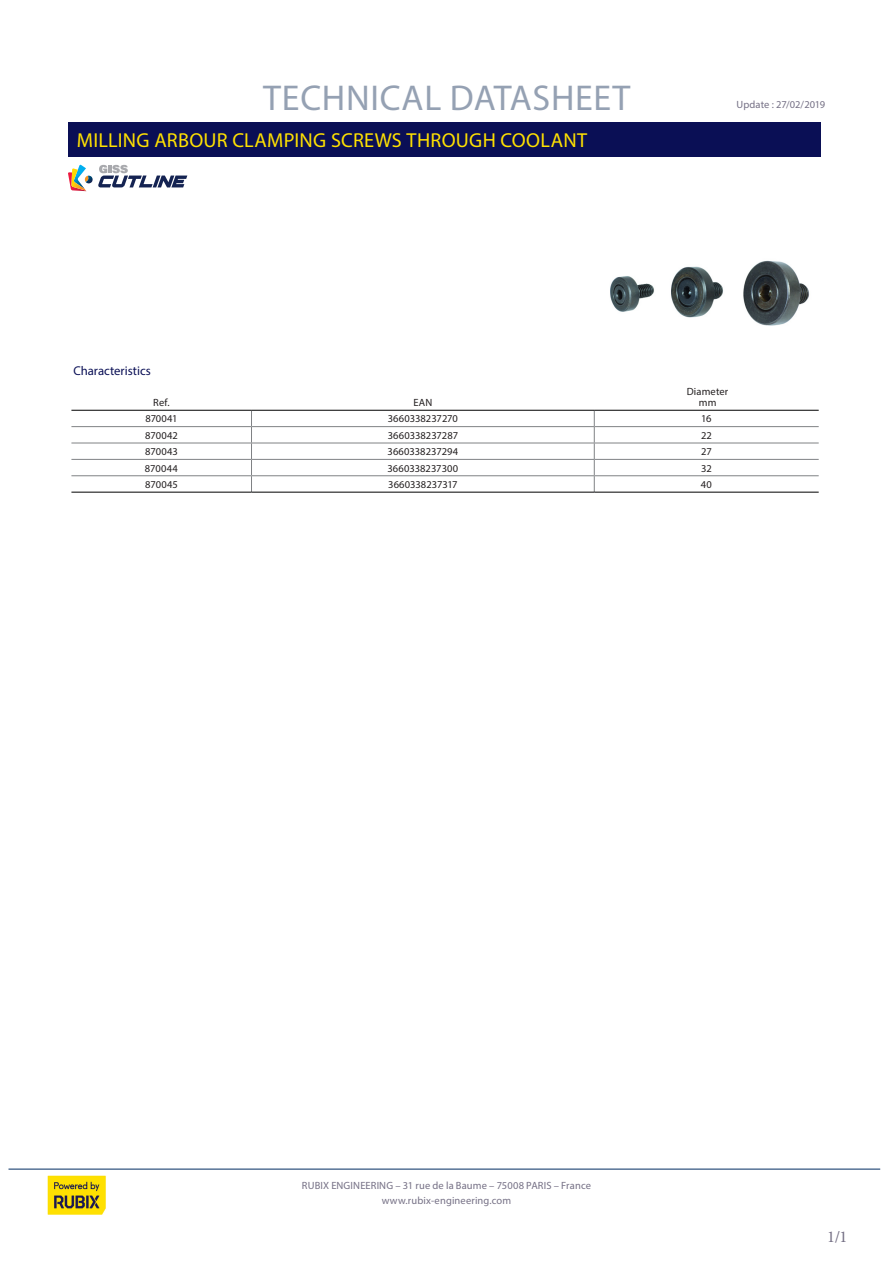
<style>
.page{position:relative;width:893px;height:1263px;background:#fff}
.page>*{position:absolute;margin:0;border:0;box-sizing:border-box;transform-origin:0 0}
.t1{font:36px "Myriad Pro";letter-spacing:.02em;color:#95a1b3}
.STANDARD_RANGE_LABEL{font:20.25px "Myriad Pro";letter-spacing:.015em;color:#ffe101}
.PAGE_NUMBER{font:16.5px "Minion Pro";color:#757085}
.STANDARD_SUBTITLE{font:12.75px "Myriad Pro";color:#0a0f55}
._08-TAB_REF_BODY{font:10.5px "Myriad Pro";letter-spacing:.005em;color:#231f20}
.DATE_LABEL{font:10.5px "Myriad Pro";letter-spacing:.015em;color:#757085}
._08-TAB_HEADER{font:10.5px "Myriad Pro";letter-spacing:.015em;color:#231f20}
._08-TAB_BODY{font:10.5px "Myriad Pro";letter-spacing:-.015em;color:#231f20}
._08-TAB_REF_HEADER{font:10.5px "Myriad Pro";letter-spacing:.015em;color:#231f20}
</style>
<div class="page">
<img style="left:47px;top:1175px;width:59px;height:40px">
<hr style="left:9px;top:1169px;width:871px;height:1px;background:#002c62">
<div style="left:68px;top:122px;width:753px;height:34px;background:#0a0f55"></div>
<img style="left:610px;top:260px;width:200px;height:66px">
<svg style="left:68px;top:165px;width:119px;height:26px"></svg>
<hr style="left:251px;top:426px;width:343px;height:1px;background:#808285">
<hr style="left:251px;top:443px;width:343px;height:1px;background:#808285">
<hr style="left:251px;top:459px;width:343px;height:1px;background:#808285">
<hr style="left:251px;top:475px;width:343px;height:1px;background:#808285">
<hr style="left:71px;top:426px;width:180px;height:1px;background:#808285">
<hr style="left:594px;top:426px;width:225px;height:1px;background:#808285">
<hr style="left:71px;top:443px;width:180px;height:1px;background:#808285">
<hr style="left:594px;top:443px;width:225px;height:1px;background:#808285">
<hr style="left:71px;top:459px;width:180px;height:1px;background:#808285">
<hr style="left:594px;top:459px;width:225px;height:1px;background:#808285">
<hr style="left:71px;top:475px;width:180px;height:1px;background:#808285">
<svg style="left:251px;top:411px;width:1px;height:81px"></svg>
<hr style="left:594px;top:475px;width:225px;height:1px;background:#808285">
<svg style="left:594px;top:411px;width:1px;height:81px"></svg>
<hr style="left:71px;top:410px;width:180px;height:1px;background:#000">
<hr style="left:251px;top:410px;width:343px;height:1px;background:#000">
<hr style="left:594px;top:410px;width:225px;height:1px;background:#000">
<hr style="left:71px;top:492px;width:180px;height:1px;background:#000">
<hr style="left:251px;top:492px;width:343px;height:1px;background:#000">
<hr style="left:594px;top:492px;width:225px;height:1px;background:#000">
<p class="t1" style="left:263px;top:75px;width:369px">TECHNICAL DATASHEET</p>
<p class="STANDARD_RANGE_LABEL" style="left:77px;top:128px;width:512px">MILLING ARBOUR CLAMPING SCREWS THROUGH COOLANT</p>
<p class="DATE_LABEL" style="left:736px;top:98px;width:90px">Update : 27/02/2019</p>
<p class="STANDARD_SUBTITLE" style="left:73px;top:363px;width:79px">Characteristics</p>
<p class="_08-TAB_REF_HEADER" style="left:153px;top:396px;width:18px">Ref.</p>
<p class="_08-TAB_REF_HEADER" style="left:413px;top:396px;width:20px">EAN</p>
<p class="_08-TAB_HEADER" style="left:687px;top:385px;width:43px">Diameter</p>
<p class="_08-TAB_HEADER" style="left:699px;top:396px;width:19px">mm</p>
<p class="_08-TAB_REF_BODY" style="left:145px;top:412px;width:34px">870041</p>
<p class="_08-TAB_REF_BODY" style="left:388px;top:412px;width:72px">3660338237270</p>
<p class="_08-TAB_BODY" style="left:701px;top:412px;width:12px">16</p>
<p class="_08-TAB_REF_BODY" style="left:145px;top:429px;width:34px">870042</p>
<p class="_08-TAB_REF_BODY" style="left:388px;top:429px;width:72px">3660338237287</p>
<p class="_08-TAB_BODY" style="left:701px;top:429px;width:12px">22</p>
<p class="_08-TAB_REF_BODY" style="left:145px;top:445px;width:34px">870043</p>
<p class="_08-TAB_REF_BODY" style="left:388px;top:445px;width:72px">3660338237294</p>
<p class="_08-TAB_BODY" style="left:701px;top:445px;width:12px">27</p>
<p class="_08-TAB_REF_BODY" style="left:145px;top:461px;width:35px">870044</p>
<p class="_08-TAB_REF_BODY" style="left:387px;top:461px;width:72px">3660338237300</p>
<p class="_08-TAB_BODY" style="left:701px;top:461px;width:12px">32</p>
<p class="_08-TAB_REF_BODY" style="left:145px;top:478px;width:34px">870045</p>
<p class="_08-TAB_REF_BODY" style="left:388px;top:478px;width:71px">3660338237317</p>
<p class="_08-TAB_BODY" style="left:701px;top:478px;width:13px">40</p>
<p class="DATE_LABEL" style="left:302px;top:1179px;width:291px">RUBIX ENGINEERING – 31 rue de la Baume – 75008 PARIS – France</p>
<p class="DATE_LABEL" style="left:382px;top:1194px;width:131px">www.rubix-engineering.com</p>
<p class="PAGE_NUMBER" style="left:827px;top:1226px;width:22px">1/1</p>
</div>
